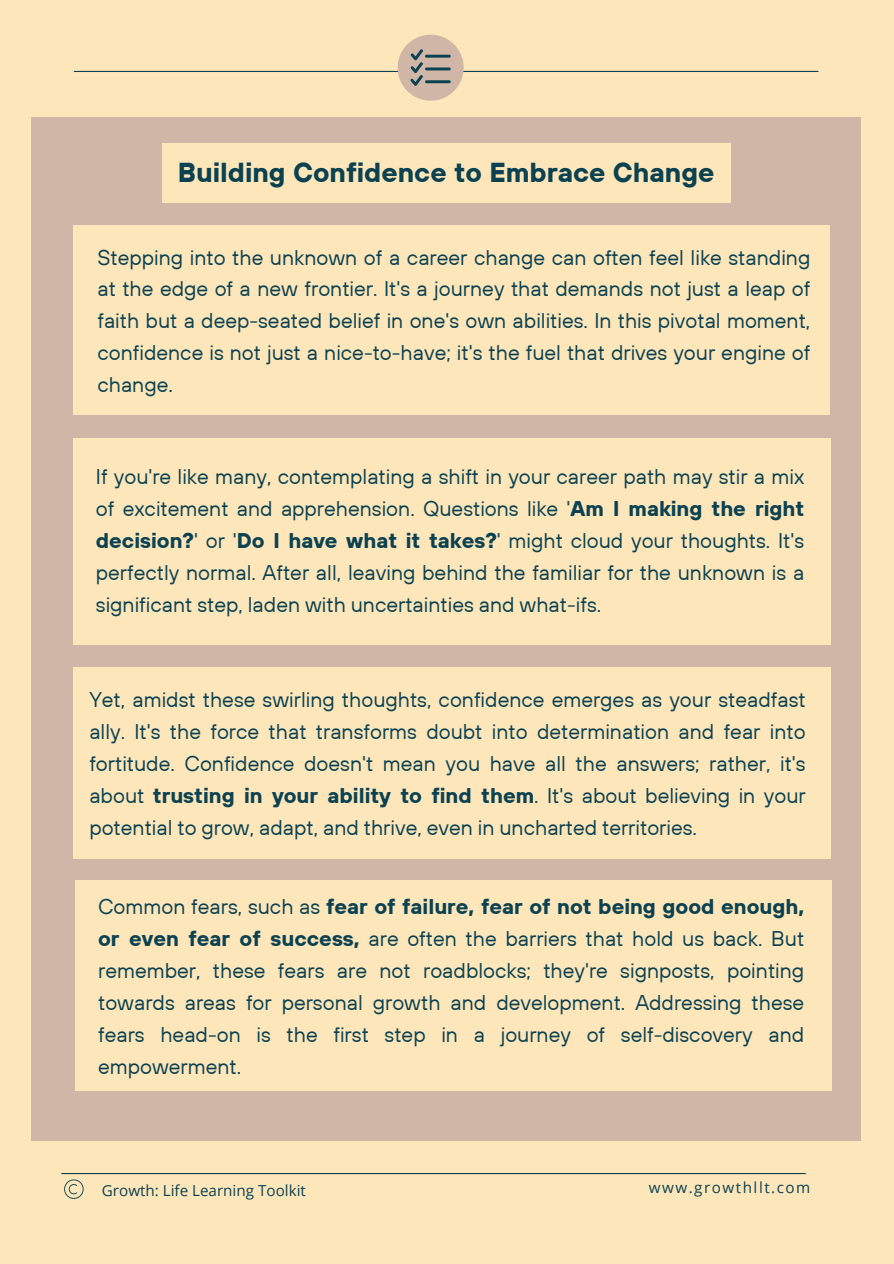
<style>
.page{position:relative;width:894px;height:1264px;background:#fff}
.page>*{position:absolute;margin:0;border:0;box-sizing:border-box;transform-origin:0 0}
.t1{font:700 27.3px "TT Hoves";color:#0b4251}
.t2{font:21.3px/32px "TT Hoves";color:#0b4251;text-align:justify}
.t3{font:15.15px "Open Sans";color:#0b4251}
.t4{font:15.15px "Open Sans";letter-spacing:.1em;color:#0b4251}
.s1{font-weight:700}
</style>
<div class="page">
<div style="left:0;top:0;width:893px;height:1263px;background:#fee6bb"></div>
<div style="left:31px;top:117px;width:829px;height:1023px;background:#cfb6a6"></div>
<hr style="left:74px;top:71px;width:744px;height:1px;background:#0b4251">
<svg style="left:397px;top:35px;width:66px;height:66px"></svg>
<div style="left:162px;top:143px;width:568px;height:60px;background:#fee6bb"></div>
<div style="left:73px;top:225px;width:756px;height:190px;background:#fee6bb"></div>
<div style="left:73px;top:438px;width:756px;height:206px;background:#fee6bb"></div>
<div style="left:73px;top:667px;width:756px;height:191px;background:#fee6bb"></div>
<div style="left:75px;top:880px;width:756px;height:211px;background:#fee6bb"></div>
<hr style="left:61px;top:1172px;width:744px;height:2px;background:#0b4251">
<svg style="left:64px;top:1179px;width:19px;height:19px"></svg>
<p class="t1" style="left:178px;top:154px;width:538px">Building Confidence to Embrace Change</p>
<h1 class="t2" style="left:97px;top:241px;width:714px">Stepping into the unknown of a career change can often feel like standing at the edge of a new frontier. It's a journey that demands not just a leap of faith but a deep-seated belief in one's own abilities. In this pivotal moment, confidence is not just a nice-to-have; it's the fuel that drives your engine of change.</h1>
<h2 class="t2" style="left:96px;top:460px;width:709px">If you're like many, contemplating a shift in your career path may stir a mix of excitement and apprehension. Questions like '<span class="s1">Am I making the right decision?</span>' or '<span class="s1">Do I have what it takes?</span>' might cloud your thoughts. It's perfectly normal. After all, leaving behind the familiar for the unknown is a significant step, laden with uncertainties and what-ifs.</h2>
<h2 class="t2" style="left:89px;top:683px;width:717px">Yet, amidst these swirling thoughts, confidence emerges as your steadfast ally. It's the force that transforms doubt into determination and fear into fortitude. Confidence doesn't mean you have all the answers; rather, it's about <span class="s1">trusting in your ability to find them</span>. It's about believing in your potential to grow, adapt, and thrive, even in uncharted territories.</h2>
<h2 class="t2" style="left:98px;top:890px;width:707px">Common fears, such as <span class="s1">fear of failure, fear of not being good enough, or even fear of success,</span> are often the barriers that hold us back. But remember, these fears are not roadblocks; they're signposts, pointing towards areas for personal growth and development. Addressing these fears head-on is the first step in a journey of self-discovery and empowerment.</h2>
<p class="t3" style="left:102px;top:1179px;width:205px">Growth: Life Learning Toolkit</p>
<h2 class="t4" style="left:648px;top:1176px;width:163px">www.growthllt.com</h2>
</div>
